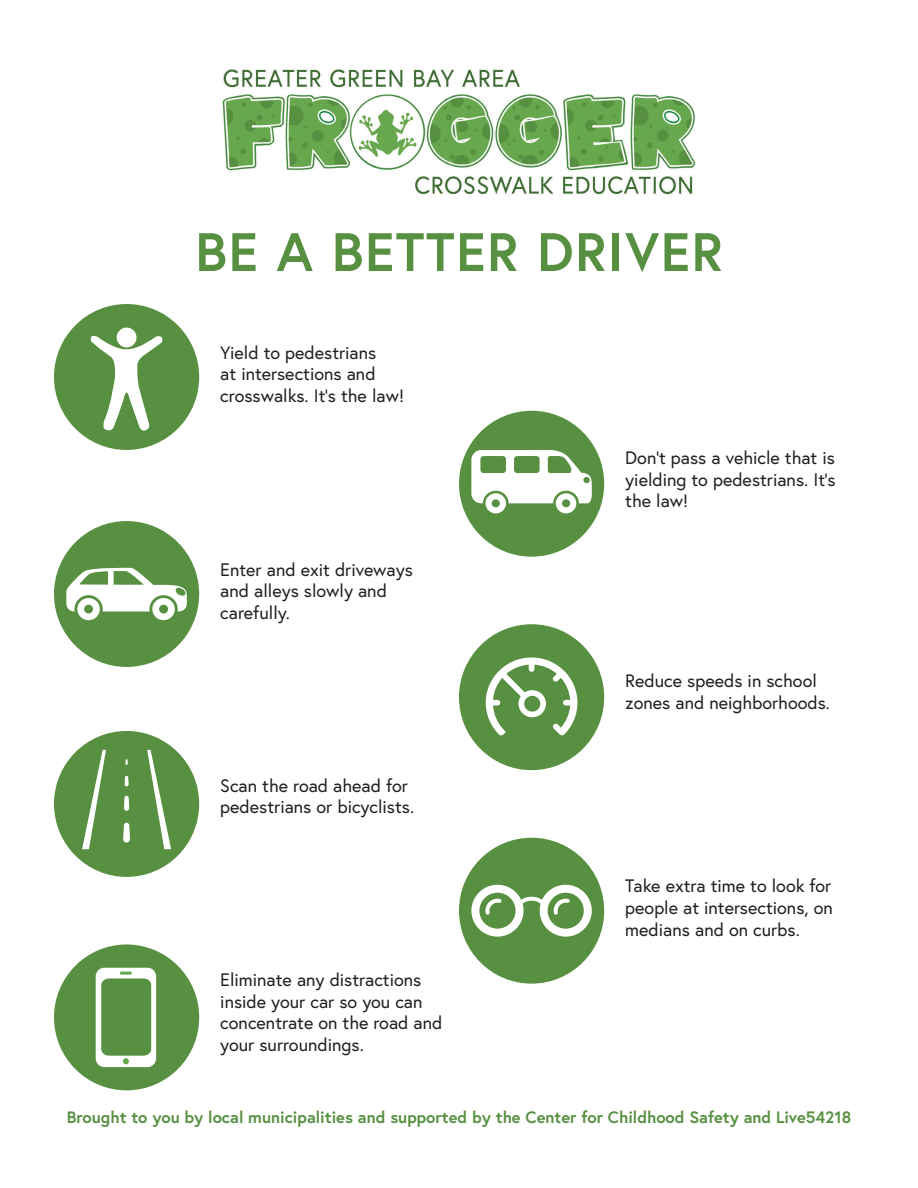
<style>
.page{position:relative;width:918px;height:1188px;background:#fff}
.page>*{position:absolute;margin:0;border:0;box-sizing:border-box;transform-origin:0 0}
.t1{font:700 54px "Europa";letter-spacing:.025em;color:#589041}
.t2{font:18px/21.6px "Europa";color:#231f20}
.t3{font:700 16.5px "Europa";color:#589041}
</style>
<div class="page">
<img style="left:222px;top:69px;width:474px;height:126px">
<div style="left:54px;top:521px;width:145px;height:146px;background:#589041;border-radius:50%"></div>
<svg style="left:66px;top:567px;width:121px;height:53px"></svg>
<div style="left:54px;top:731px;width:145px;height:146px;background:#589041;border-radius:50%"></div>
<svg style="left:124px;top:796px;width:5px;height:15px"></svg>
<svg style="left:123px;top:823px;width:7px;height:20px"></svg>
<svg style="left:125px;top:776px;width:4px;height:10px"></svg>
<svg style="left:125px;top:759px;width:3px;height:6px"></svg>
<svg style="left:147px;top:750px;width:24px;height:99px"></svg>
<svg style="left:82px;top:750px;width:24px;height:99px"></svg>
<div style="left:54px;top:944px;width:145px;height:146px;background:#589041;border-radius:50%"></div>
<svg style="left:96px;top:968px;width:60px;height:99px"></svg>
<div style="left:459px;top:838px;width:145px;height:146px;background:#589041;border-radius:50%"></div>
<svg style="left:471px;top:885px;width:121px;height:52px"></svg>
<div style="left:459px;top:624px;width:145px;height:146px;background:#589041;border-radius:50%"></div>
<svg style="left:486px;top:657px;width:91px;height:79px"></svg>
<div style="left:54px;top:304px;width:145px;height:146px;background:#589041;border-radius:50%"></div>
<svg style="left:90px;top:334px;width:73px;height:97px"></svg>
<div style="left:117px;top:328px;width:20px;height:19px;background:#fff;border-radius:50%"></div>
<div style="left:459px;top:411px;width:145px;height:146px;background:#589041;border-radius:50%"></div>
<svg style="left:471px;top:450px;width:121px;height:63px"></svg>
<p class="t1" style="left:195px;top:215px;width:529px">BE A BETTER DRIVER</p>
<p class="t2" style="left:220px;top:341px;width:185px">Yield to pedestrians<br>at intersections and crosswalks. It’s the law!</p>
<p class="t2" style="left:220px;top:558px;width:194px">Enter and exit driveways and alleys slowly and carefully.</p>
<p class="t2" style="left:220px;top:774px;width:195px">Scan the road ahead for pedestrians or bicyclists.</p>
<p class="t2" style="left:220px;top:969px;width:224px">Eliminate any distractions inside your car so you can concentrate on the road and your surroundings.</p>
<p class="t2" style="left:625px;top:447px;width:212px;text-align:justify">Don’t pass a vehicle that is yielding to pedestrians. It’s the law!</p>
<p class="t2" style="left:625px;top:670px;width:206px">Reduce speeds in school zones and neighborhoods.</p>
<p class="t2" style="left:625px;top:875px;width:209px;text-align:justify">Take extra time to look for people at intersections, on medians and on curbs.</p>
<p class="t3" style="left:67px;top:1106px;width:786px">Brought to you by local municipalities and supported by the Center for Childhood Safety and Live54218</p>
</div>
